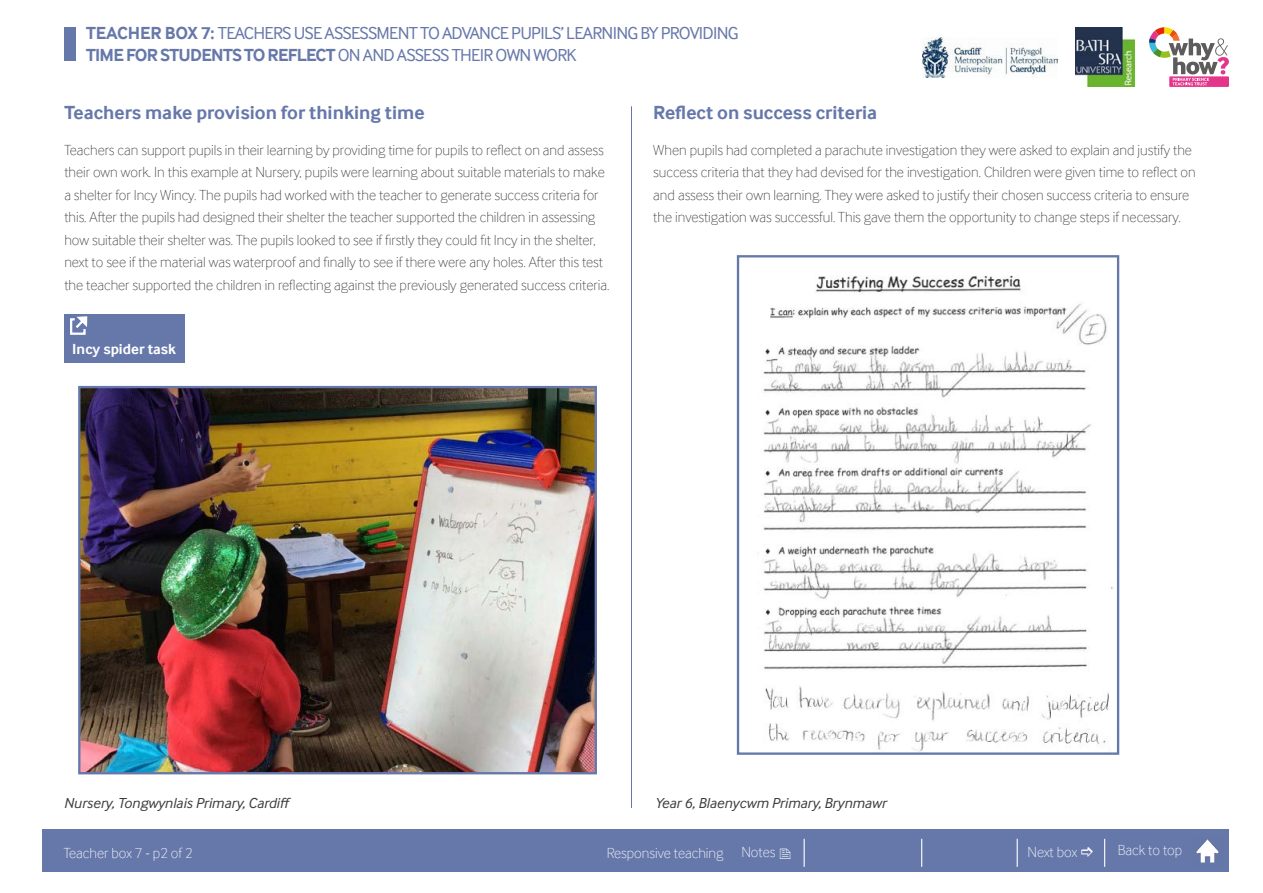
<style>
.page{position:relative;width:1263px;height:893px;background:#fff}
.page>*{position:absolute;margin:0;border:0;box-sizing:border-box;transform-origin:0 0}
.t1{font:700 19.5px "Inter Face";color:#6678aa}
.t2{font:18px/21.6px "Inter Face";letter-spacing:-.04em;color:#6678aa}
.t3{font:100 15px/22.5px "Inter Face";color:#3c3c3b}
.t4{font:italic 15px "Inter Face";color:#3c3c3b}
.t5{font:100 15px "Inter Face";color:#fff}
.t6{font:700 15px "Inter Face";color:#fff}
.s1{font-weight:700}
</style>
<div class="page">
<div style="left:43px;top:829px;width:1186px;height:43px;background:#6678aa"></div>
<hr style="left:631px;top:106px;width:1px;height:702px;background:#6678aa">
<svg style="left:1169px;top:76px;width:60px;height:11px"></svg>
<svg style="left:1149px;top:27px;width:80px;height:58px"></svg>
<img style="left:1075px;top:27px;width:59px;height:60px">
<svg style="left:1104px;top:839px;width:1px;height:28px"></svg>
<svg style="left:1017px;top:839px;width:1px;height:28px"></svg>
<svg style="left:921px;top:839px;width:1px;height:28px"></svg>
<svg style="left:804px;top:839px;width:1px;height:28px"></svg>
<img style="left:922px;top:37px;width:136px;height:40px">
<img style="left:1196px;top:839px;width:23px;height:24px">
<img style="left:81px;top:389px;width:513px;height:382px">
<div style="left:78px;top:386px;width:519px;height:388px;border:2px solid #6678aa"></div>
<img style="left:757px;top:275px;width:356px;height:477px">
<div style="left:737px;top:255px;width:382px;height:500px;border:2px solid #6678aa"></div>
<div style="left:64px;top:27px;width:11px;height:34px;background:#6678aa"></div>
<div style="left:64px;top:314px;width:121px;height:48px;background:#6678aa"></div>
<svg style="left:70px;top:316px;width:17px;height:19px"></svg>
<p class="t2" style="left:86px;top:22px;width:654px"><span class="s1">TEACHER BOX 7:</span> TEACHERS USE ASSESSMENT TO ADVANCE PUPILS’ LEARNING BY PROVIDING<br><span class="s1">TIME FOR STUDENTS TO REFLECT</span> ON AND ASSESS THEIR OWN WORK</p>
<h1 class="t1" style="left:64px;top:102px;width:362px">Teachers make provision for thinking time</h1>
<p class="t3" style="left:64px;top:138px;width:546px">Teachers can support pupils in their learning by providing time for pupils to reflect on and assess their own work. In this example at Nursery, pupils were learning about suitable materials to make a shelter for Incy Wincy. The pupils had worked with the teacher to generate success criteria for this. After the pupils had designed their shelter the teacher supported the children in assessing how suitable their shelter was. The pupils looked to see if firstly they could fit Incy in the shelter, next to see if the material was waterproof and finally to see if there were any holes. After this test the teacher supported the children in reflecting against the previously generated success criteria.</p>
<p class="t6" style="left:72px;top:340px;width:105px">Incy spider task</p>
<h1 class="t1" style="left:653px;top:102px;width:225px">Reflect on success criteria</h1>
<p class="t3" style="left:653px;top:138px;width:544px">When pupils had completed a parachute investigation they were asked to explain and justify the success criteria that they had devised for the investigation. Children were given time to reflect on and assess their own learning. They were asked to justify their chosen success criteria to ensure the investigation was successful. This gave them the opportunity to change steps if necessary.</p>
<p class="t4" style="left:64px;top:794px;width:229px">Nursery, Tongwynlais Primary, Cardiff</p>
<p class="t4" style="left:655px;top:794px;width:233px">Year 6, Blaenycwm Primary, Brynmawr</p>
<p class="t5" style="left:64px;top:844px;width:130px">Teacher box 7 - p2 of 2</p>
<p class="t5" style="left:607px;top:844px;width:170px">Responsive teaching Notes</p>
<p class="t5" style="left:1118px;top:842px;width:66px">Back to top</p>
<p class="t5" style="left:1027px;top:844px;width:51px">Next box</p>
</div>
